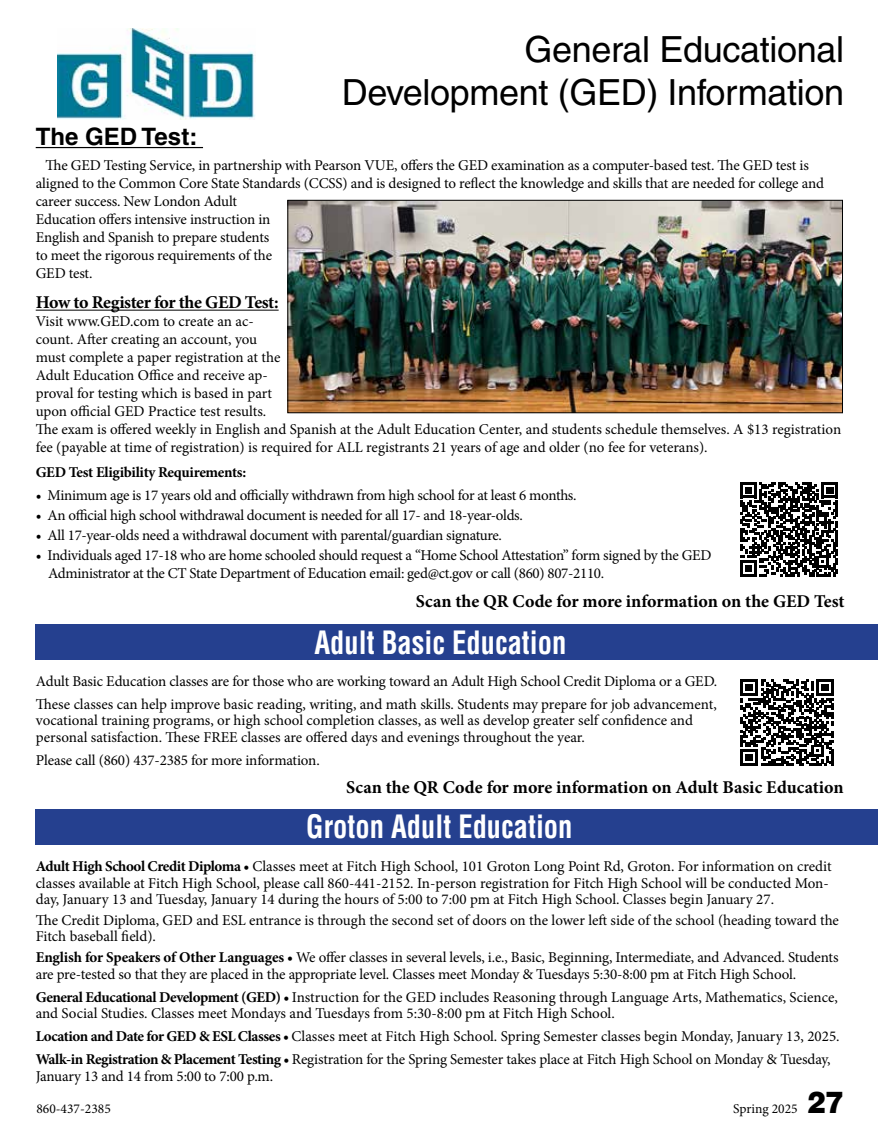
<style>
.page{position:relative;width:878px;height:1148px;background:#fff}
.page>*{position:absolute;margin:0;border:0;box-sizing:border-box;transform-origin:0 0}
.t1{font:36px/43.5px "Helvetica LT Pro";letter-spacing:-.01em;color:#000;text-align:right}
.t2{font:700 condensed 31.35px "Helvetica LT Pro";color:#fff;scale:.91 1}
.t3{font:900 30px "Helvetica LT Pro";color:#000;scale:.92 1}
.t4{font:700 24px "Helvetica LT Pro";color:#000}
.t5{font:700 18px "Minion Pro";letter-spacing:-.005em;color:#000}
.t6{font:700 18px "Minion Pro";letter-spacing:-.025em;color:#000}
.t7{font:15px/18px "Minion Pro";letter-spacing:-.01em;color:#000}
.t8{font:700 15px "Minion Pro";letter-spacing:-.02em;color:#000}
.t9{font:13.5px "Minion Pro";color:#000}
.s1{font-weight:700}
</style>
<div class="page">
<div style="left:35px;top:809px;width:843px;height:36px;background:#25408f"></div>
<hr style="left:36px;top:147px;width:167px;height:1px;background:#000">
<hr style="left:36px;top:310px;width:242px;height:1px;background:#000">
<img style="left:58px;top:28px;width:197px;height:91px">
<svg style="left:740px;top:482px;width:98px;height:94px"></svg>
<svg style="left:740px;top:679px;width:94px;height:86px"></svg>
<hr style="left:831px;top:749px;width:3px;height:16px;background:#000">
<div style="left:36px;top:624px;width:842px;height:36px;background:#25408f"></div>
<img style="left:289px;top:202px;width:551px;height:209px">
<div style="left:287px;top:200px;width:555px;height:213px;border:1px solid #000"></div>
<h1 class="t1" style="left:342px;top:27px;width:503px">General Educational<br>Development (GED) Information</h1>
<h3 class="t4" style="left:36px;top:122px;width:163px">The GED Test:</h3>
<p class="t7" style="left:36px;top:156px;width:789px;text-indent:10px">The GED Testing Service, in partnership with Pearson VUE, offers the GED examination as a computer-based test. The GED test is aligned to the Common Core State Standards (CCSS) and is designed to reflect the knowledge and skills that are needed for college and career success. New London Adult<br>Education offers intensive instruction in<br>English and Spanish to prepare students<br>to meet the rigorous requirements of the<br>GED test.</p>
<p class="t6" style="left:36px;top:290px;width:244px">How to Register for the GED Test:</p>
<p class="t7" style="left:36px;top:313px;width:807px">Visit www.GED.com to create an ac-<br>count. After creating an account, you<br>must complete a paper registration at the<br>Adult Education Office and receive ap-<br>proval for testing which is based in part<br>upon official GED Practice test results.<br>The exam is offered weekly in English and Spanish at the Adult Education Center, and students schedule themselves. A $13 registration fee (payable at time of registration) is required for ALL registrants 21 years of age and older (no fee for veterans).</p>
<p class="t8" style="left:36px;top:462px;width:212px">GED Test Eligibility Requirements:</p>
<p class="t7" style="left:36px;top:486px;width:542px">• Minimum age is 17 years old and officially withdrawn from high school for at least 6 months.</p>
<p class="t7" style="left:36px;top:506px;width:488px">• An official high school withdrawal document is needed for all 17- and 18-year-olds.</p>
<p class="t7" style="left:36px;top:526px;width:468px">• All 17-year-olds need a withdrawal document with parental/guardian signature.</p>
<p class="t7" style="left:48px;top:546px;width:664px;text-indent:-12px">• Individuals aged 17-18 who are home schooled should request a “Home School Attestation” form signed by the GED<br>Administrator at the CT State Department of Education email: ged@ct.gov or call (860) 807-2110.</p>
<p class="t5" style="left:416px;top:588px;width:430px">Scan the QR Code for more information on the GED Test</p>
<h2 class="t2" style="left:314px;top:621px;width:278px">Adult Basic Education</h2>
<p class="t7" style="left:36px;top:669px;width:683px;line-height:23.2px">Adult Basic Education classes are for those who are working toward an Adult High School Credit Diploma or a GED.<br>These classes can help improve basic reading, writing, and math skills. Students may prepare for job advancement,</p>
<p class="t7" style="left:36px;top:712px;width:658px;line-height:16.5px">vocational training programs, or high school completion classes, as well as develop greater self confidence and personal satisfaction. These FREE classes are offered days and evenings throughout the year.</p>
<p class="t7" style="left:36px;top:751px;width:285px">Please call (860) 437-2385 for more information.</p>
<p class="t5" style="left:346px;top:774px;width:499px">Scan the QR Code for more information on Adult Basic Education</p>
<h2 class="t2" style="left:306px;top:805px;width:294px">Groton Adult Education</h2>
<p class="t7" style="left:36px;top:858px;width:797px;line-height:16.5px"><span class="s1">Adult High School Credit Diploma •</span> Classes meet at Fitch High School, 101 Groton Long Point Rd, Groton. For information on credit classes available at Fitch High School, please call 860-441-2152. In-person registration for Fitch High School will be conducted Mon&shy;day, January 13 and Tuesday, January 14 during the hours of 5:00 to 7:00 pm at Fitch High School. Classes begin January 27.</p>
<p class="t7" style="left:36px;top:912px;width:804px;line-height:16.5px">The Credit Diploma, GED and ESL entrance is through the second set of doors on the lower left side of the school (heading toward the<br>Fitch baseball field).</p>
<p class="t7" style="left:36px;top:949px;width:804px;line-height:16.5px"><span class="s1">English for Speakers of Other Languages •</span> We offer classes in several levels, i.e., Basic, Beginning, Intermediate, and Advanced. Students are pre-tested so that they are placed in the appropriate level. Classes meet Monday &amp; Tuesdays 5:30-8:00 pm at Fitch High School.</p>
<p class="t7" style="left:36px;top:988px;width:803px;line-height:16.5px"><span class="s1">General Educational Development (GED) •</span> Instruction for the GED includes Reasoning through Language Arts, Mathematics, Science, and Social Studies. Classes meet Mondays and Tuesdays from 5:30-8:00 pm at Fitch High School.</p>
<p class="t7" style="left:36px;top:1025px;width:805px;line-height:23px"><span class="s1">Location and Date for GED &amp; ESL Classes •</span> Classes meet at Fitch High School. Spring Semester classes begin Monday, January 13, 2025.<br><span class="s1">Walk-in Registration &amp; Placement Testing •</span> Registration for the Spring Semester takes place at Fitch High School on Monday &amp; Tuesday,</p>
<p class="t7" style="left:36px;top:1067px;width:239px">January 13 and 14 from 5:00 to 7:00 p.m.</p>
<p class="t9" style="left:36px;top:1099px;width:76px">860-437-2385</p>
<p class="t9" style="left:733px;top:1099px;width:66px">Spring 2025</p>
<h3 class="t3" style="left:806px;top:1082px;width:42px">27</h3>
</div>
